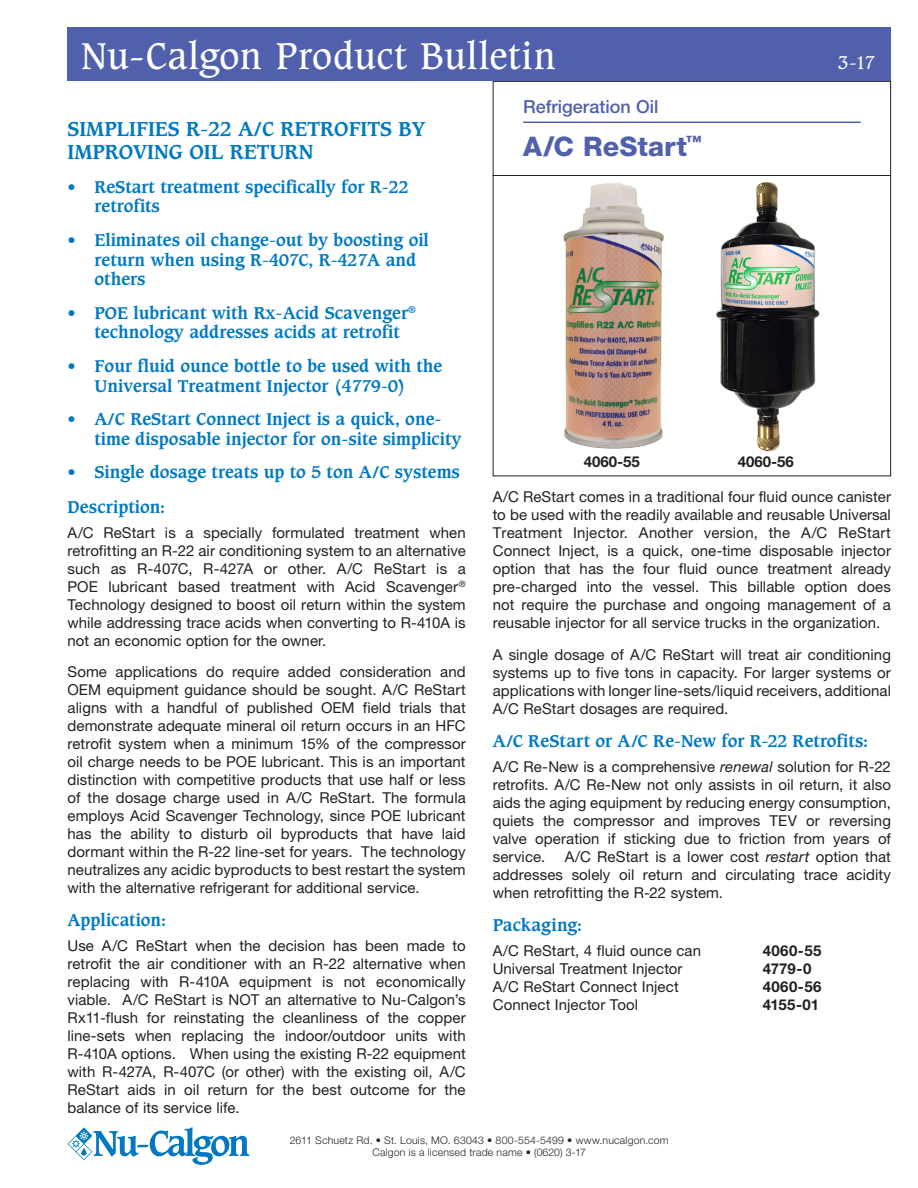
<style>
.page{position:relative;width:918px;height:1188px;background:#fff}
.page>*{position:absolute;margin:0;border:0;box-sizing:border-box;transform-origin:0 0}
.t1{font:36px "Caxton Std";letter-spacing:.02em;color:#fff}
.Product_name{font:800 27px "Helvetica Neue LT Pro";letter-spacing:.005em;color:#5060ac}
.Subheading_1{font:700 19.5px/23.4px "Caxton Std";color:#0079c2}
.Section_Name{font:500 18px "Helvetica Neue LT Pro";color:#5060ac}
.t2{font:18px "Caxton Std";color:#fff}
.Subhead{font:700 16.5px/19.8px "Caxton Std";color:#0079c2}
.Paragraph_Text{font:15px/18px "Helvetica Neue LT Pro";letter-spacing:.005em;color:#231f20;text-align:justify}
.Paragraph_Text-2{font:700 15px "Helvetica Neue LT Pro";color:#231f20}
.t3{font:300 10.5px "Helvetica Neue LT Pro";letter-spacing:.02em;color:#231f20}
.s1{font-style:italic}
</style>
<div class="page">
<div style="left:493px;top:81px;width:398px;height:395px;border:1px solid #231f20"></div>
<hr style="left:493px;top:175px;width:398px;height:1px;background:#231f20">
<div style="left:68px;top:27px;width:823px;height:54px;background:#5060ac"></div>
<hr style="left:523px;top:122px;width:338px;height:1px;background:#5060ac">
<img style="left:716px;top:182px;width:103px;height:270px">
<img style="left:563px;top:183px;width:101px;height:266px">
<svg style="left:67px;top:1127px;width:183px;height:38px"></svg>
<p class="t1" style="left:81px;top:34px;width:476px">Nu-Calgon Product Bulletin</p>
<p class="Subheading_1" style="left:68px;top:117px;width:359px">SIMPLIFIES R-22 A/C RETROFITS BY<br>IMPROVING OIL RETURN</p>
<p class="Subhead" style="left:94px;top:177px;width:315px;text-indent:-27px">• ReStart treatment specifically for R-22 retrofits</p>
<p class="Subhead" style="left:94px;top:230px;width:336px;text-indent:-27px">• Eliminates oil change-out by boosting oil return when using R-407C, R-427A and others</p>
<p class="Subhead" style="left:94px;top:303px;width:323px;text-indent:-27px">• POE lubricant with Rx-Acid Scavenger<sup>® </sup>technology addresses acids at retrofit</p>
<p class="Subhead" style="left:68px;top:356px;width:376px;text-align:center">• Four fluid ounce bottle to be used with the<br>Universal Treatment Injector (4779-0)</p>
<p class="Subhead" style="left:94px;top:409px;width:369px;text-indent:-27px">• A/C ReStart Connect Inject is a quick, one&shy;time disposable injector for on-site simplicity</p>
<p class="Subhead" style="left:68px;top:462px;width:394px">• Single dosage treats up to 5 ton A/C systems</p>
<p class="Section_Name" style="left:523px;top:96px;width:137px">Refrigeration Oil</p>
<p class="Product_name" style="left:523px;top:131px;width:180px">A/C ReStart<sup>™</sup></p>
<p class="Paragraph_Text-2" style="left:584px;top:452px;width:58px">4060-55</p>
<p class="Paragraph_Text-2" style="left:738px;top:452px;width:58px">4060-56</p>
<p class="t2" style="left:838px;top:51px;width:39px">3-17</p>
<p class="Subhead" style="left:68px;top:497px;width:99px">Description:</p>
<p class="Paragraph_Text" style="left:68px;top:523px;width:400px">A/C ReStart is a specially formulated treatment when retrofitting an R-22 air conditioning system to an alternative such as R-407C, R-427A or other. A/C ReStart is a POE lubricant based treatment with Acid Scavenger<sup>® </sup>Technology designed to boost oil return within the system while addressing trace acids when converting to R-410A is not an economic option for the owner.</p>
<p class="Paragraph_Text" style="left:68px;top:662px;width:400px">Some applications do require added consideration and OEM equipment guidance should be sought. A/C ReStart aligns with a handful of published OEM field trials that demonstrate adequate mineral oil return occurs in an HFC retrofit system when a minimum 15% of the compressor oil charge needs to be POE lubricant. This is an important distinction with competitive products that use half or less of the dosage charge used in A/C ReStart. The formula employs Acid Scavenger Technology, since POE lubricant has the ability to disturb oil byproducts that have laid dormant within the R-22 line-set for years. The technology neutralizes any acidic byproducts to best restart the system with the alternative refrigerant for additional service.</p>
<p class="Subhead" style="left:68px;top:911px;width:100px">Application:</p>
<p class="Paragraph_Text" style="left:68px;top:937px;width:400px">Use A/C ReStart when the decision has been made to retrofit the air conditioner with an R-22 alternative when replacing with R-410A equipment is not economically viable. A/C ReStart is NOT an alternative to Nu-Calgon’s Rx11-flush for reinstating the cleanliness of the copper line-sets when replacing the indoor/outdoor units with R-410A options. When using the existing R-22 equipment with R-427A, R-407C (or other) with the existing oil, A/C ReStart aids in oil return for the best outcome for the balance of its service life.</p>
<p class="Paragraph_Text" style="left:493px;top:487px;width:400px">A/C ReStart comes in a traditional four fluid ounce canister to be used with the readily available and reusable Universal Treatment Injector. Another version, the A/C ReStart Connect Inject, is a quick, one-time disposable injector option that has the four fluid ounce treatment already pre-charged into the vessel. This billable option does not require the purchase and ongoing management of a reusable injector for all service trucks in the organization.</p>
<p class="Paragraph_Text" style="left:493px;top:645px;width:400px">A single dosage of A/C ReStart will treat air conditioning systems up to five tons in capacity. For larger systems or applications with longer line-sets/liquid receivers, additional A/C ReStart dosages are required.</p>
<p class="Subhead" style="left:493px;top:731px;width:377px">A/C ReStart or A/C Re-New for R-22 Retrofits:</p>
<p class="Paragraph_Text" style="left:493px;top:757px;width:400px">A/C Re-New is a comprehensive <span class="s1">renewal</span> solution for R-22 retrofits. A/C Re-New not only assists in oil return, it also aids the aging equipment by reducing energy consumption, quiets the compressor and improves TEV or reversing valve operation if sticking due to friction from years of service.</p>
<p class="Paragraph_Text" style="left:493px;top:847px;width:400px;text-indent:72px">A/C ReStart is a lower cost <span class="s1">restart</span> option that addresses solely oil return and circulating trace acidity when retrofitting the R-22 system.</p>
<p class="Subhead" style="left:493px;top:915px;width:91px">Packaging:</p>
<p class="Paragraph_Text" style="left:493px;top:941px;width:210px">A/C ReStart, 4 fluid ounce can</p>
<p class="Paragraph_Text-2" style="left:763px;top:941px;width:60px">4060-55</p>
<p class="Paragraph_Text" style="left:493px;top:959px;width:191px">Universal Treatment Injector</p>
<p class="Paragraph_Text-2" style="left:763px;top:959px;width:50px">4779-0</p>
<p class="Paragraph_Text" style="left:493px;top:977px;width:188px">A/C ReStart Connect Inject</p>
<p class="Paragraph_Text-2" style="left:763px;top:977px;width:60px">4060-56</p>
<p class="Paragraph_Text" style="left:493px;top:995px;width:147px">Connect Injector Tool</p>
<p class="Paragraph_Text-2" style="left:763px;top:995px;width:58px">4155-01</p>
<p class="t3" style="left:290px;top:1133px;width:380px">2611 Schuetz Rd. • St. Louis, MO. 63043 • 800-554-5499 • www.nucalgon.com</p>
<p class="t3" style="left:373px;top:1146px;width:215px">Calgon is a licensed trade name • (0620) 3-17</p>
</div>
